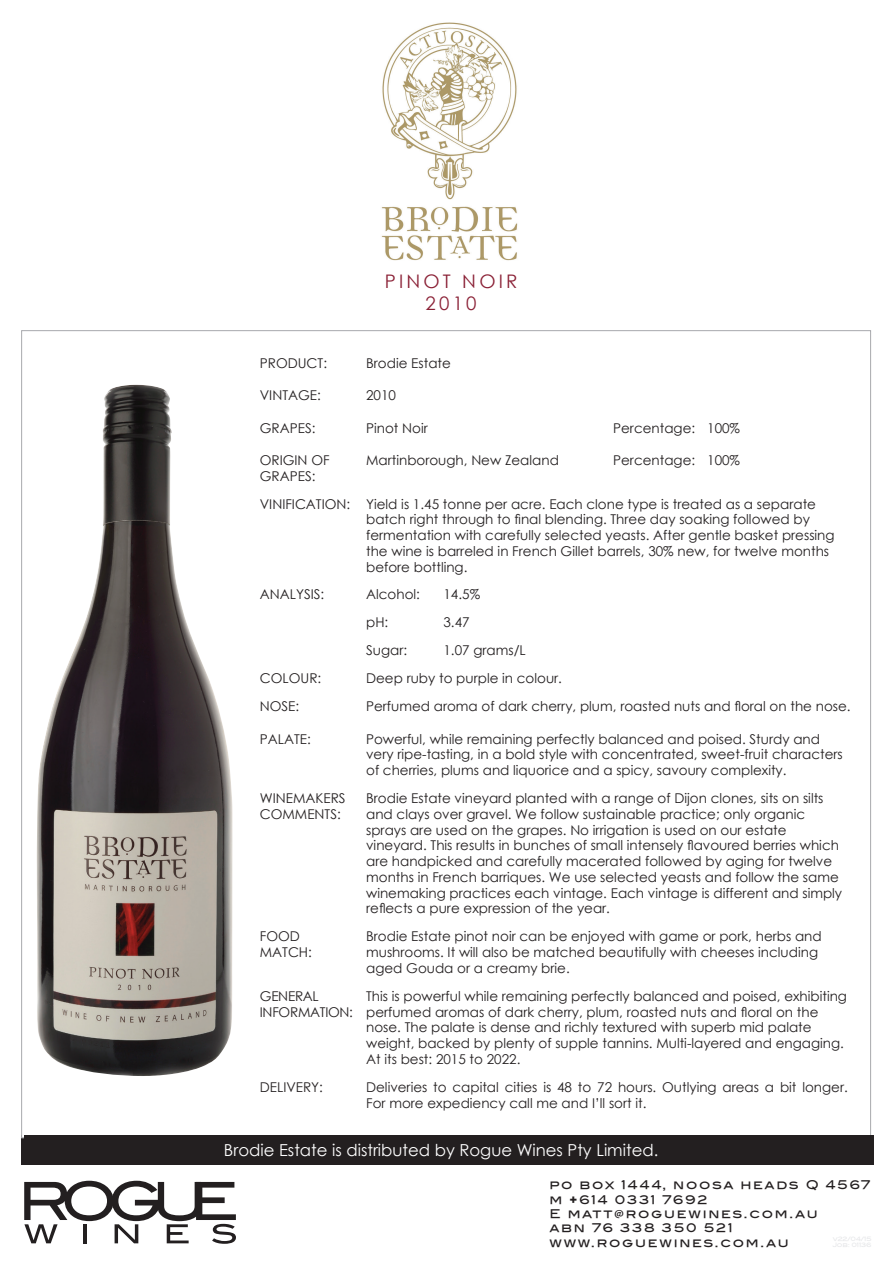
<style>
.page{position:relative;width:893px;height:1263px;background:#fff}
.page>*{position:absolute;margin:0;border:0;box-sizing:border-box;transform-origin:0 0}
.t1{font:18.75px/22.5px "Century Gothic";letter-spacing:.17em;color:#8a2035;text-align:center}
.t2{font:16.5px "Century Gothic";color:#fff}
.t3{font:13.5px/15.8px "Century Gothic";color:#231f20}
.t4{font:13.5px/15.8px "Century Gothic";letter-spacing:-.02em;color:#231f20}
.t5{font:12px/14.4px "Blair Md ITCTT Medium";letter-spacing:.14em;color:#231f20}
.s1{font-family:"Arial";font-weight:900}
</style>
<div class="page">
<svg style="left:24px;top:1181px;width:212px;height:63px"></svg>
<img style="left:381px;top:22px;width:137px;height:239px">
<div style="left:21px;top:330px;width:850px;height:808px;background:#fff;border:1px solid #a8a9ad"></div>
<img style="left:37px;top:385px;width:196px;height:691px">
<div style="left:24px;top:1135px;width:850px;height:29px;background:#231f20"></div>
<h1 class="t1" style="left:385px;top:270px;width:134px">PINOT NOIR<br>2010</h1>
<p class="t3" style="left:260px;top:355px;width:69px">PRODUCT:</p>
<p class="t3" style="left:366px;top:355px;width:86px">Brodie Estate</p>
<p class="t3" style="left:260px;top:387px;width:63px">VINTAGE:</p>
<p class="t3" style="left:366px;top:387px;width:31px">2010</p>
<p class="t3" style="left:260px;top:420px;width:57px">GRAPES:</p>
<p class="t3" style="left:366px;top:420px;width:63px">Pinot Noir</p>
<p class="t3" style="left:613px;top:420px;width:128px">Percentage: 100%</p>
<p class="t3" style="left:260px;top:452px;width:71px">ORIGIN OF<br>GRAPES:</p>
<p class="t3" style="left:366px;top:452px;width:194px">Martinborough, New Zealand</p>
<p class="t3" style="left:613px;top:452px;width:128px">Percentage: 100%</p>
<p class="t3" style="left:366px;top:495px;width:470px;text-indent:-106px">VINIFICATION: Yield is 1.45 tonne per acre. Each clone type is treated as a separate batch right through to final blending. Three day soaking followed by fermentation with carefully selected yeasts. After gentle basket pressing the wine is barreled in French Gillet barrels, 30% new, for twelve months before bottling.</p>
<p class="t3" style="left:260px;top:586px;width:66px">ANALYSIS:</p>
<p class="t3" style="left:366px;top:586px;width:55px">Alcohol:</p>
<p class="t3" style="left:443px;top:586px;width:38px">14.5%</p>
<p class="t3" style="left:366px;top:614px;width:24px">pH:</p>
<p class="t3" style="left:443px;top:614px;width:28px">3.47</p>
<p class="t3" style="left:366px;top:642px;width:43px">Sugar:</p>
<p class="t3" style="left:443px;top:642px;width:84px">1.07 grams/L</p>
<p class="t3" style="left:260px;top:670px;width:63px">COLOUR:</p>
<p class="t3" style="left:366px;top:670px;width:197px">Deep ruby to purple in colour.</p>
<p class="t3" style="left:260px;top:698px;width:41px">NOSE:</p>
<p class="t3" style="left:366px;top:698px;width:486px">Perfumed aroma of dark cherry, plum, roasted nuts and floral on the nose.</p>
<p class="t3" style="left:260px;top:731px;width:52px">PALATE:</p>
<p class="t3" style="left:366px;top:731px;width:478px">Powerful, while remaining perfectly balanced and poised. Sturdy and very ripe-tasting, in a bold style with concentrated, sweet-fruit characters of cherries, plums and liquorice and a spicy, savoury complexity.</p>
<p class="t3" style="left:260px;top:790px;width:87px">WINEMAKERS<br>COMMENTS:</p>
<p class="t3" style="left:366px;top:790px;width:478px">Brodie Estate vineyard planted with a range of Dijon clones, sits on silts and clays over gravel. We follow sustainable practice; only organic sprays are used on the grapes. No irrigation is used on our estate vineyard. This results in bunches of small intensely flavoured berries which are handpicked and carefully macerated followed by aging for twelve months in French barriques. We use selected yeasts and follow the same winemaking practices each vintage. Each vintage is different and simply reflects a pure expression of the year.</p>
<p class="t3" style="left:260px;top:928px;width:54px">FOOD<br>MATCH:</p>
<p class="t3" style="left:366px;top:928px;width:457px">Brodie Estate pinot noir can be enjoyed with game or pork, herbs and mushrooms. It will also be matched beautifully with cheeses including aged Gouda or a creamy brie.</p>
<p class="t4" style="left:260px;top:988px;width:95px">GENERAL<br>INFORMATION:</p>
<p class="t3" style="left:366px;top:988px;width:482px">This is powerful while remaining perfectly balanced and poised, exhibiting perfumed aromas of dark cherry, plum, roasted nuts and floral on the nose. The palate is dense and richly textured with superb mid palate weight, backed by plenty of supple tannins. Multi-layered and engaging.<br>At its best: 2015 to 2022.</p>
<p class="t3" style="left:260px;top:1079px;width:65px">DELIVERY:</p>
<p class="t3" style="left:366px;top:1079px;width:483px">Deliveries to capital cities is 48 to 72 hours. Outlying areas a bit longer.<br>For more expediency call me and I’ll sort it.</p>
<p class="t2" style="left:224px;top:1139px;width:436px">Brodie Estate is distributed by Rogue Wines Pty Limited.</p>
<p class="t5" style="left:550px;top:1178px;width:322px">po box 1444, noosa heads Q 4567 m <span class="s1">+</span>614 0331 7692<br>E matt@roguewines.com.au<br>abn 76 338 350 521 www.roguewines.com.au</p>
</div>
